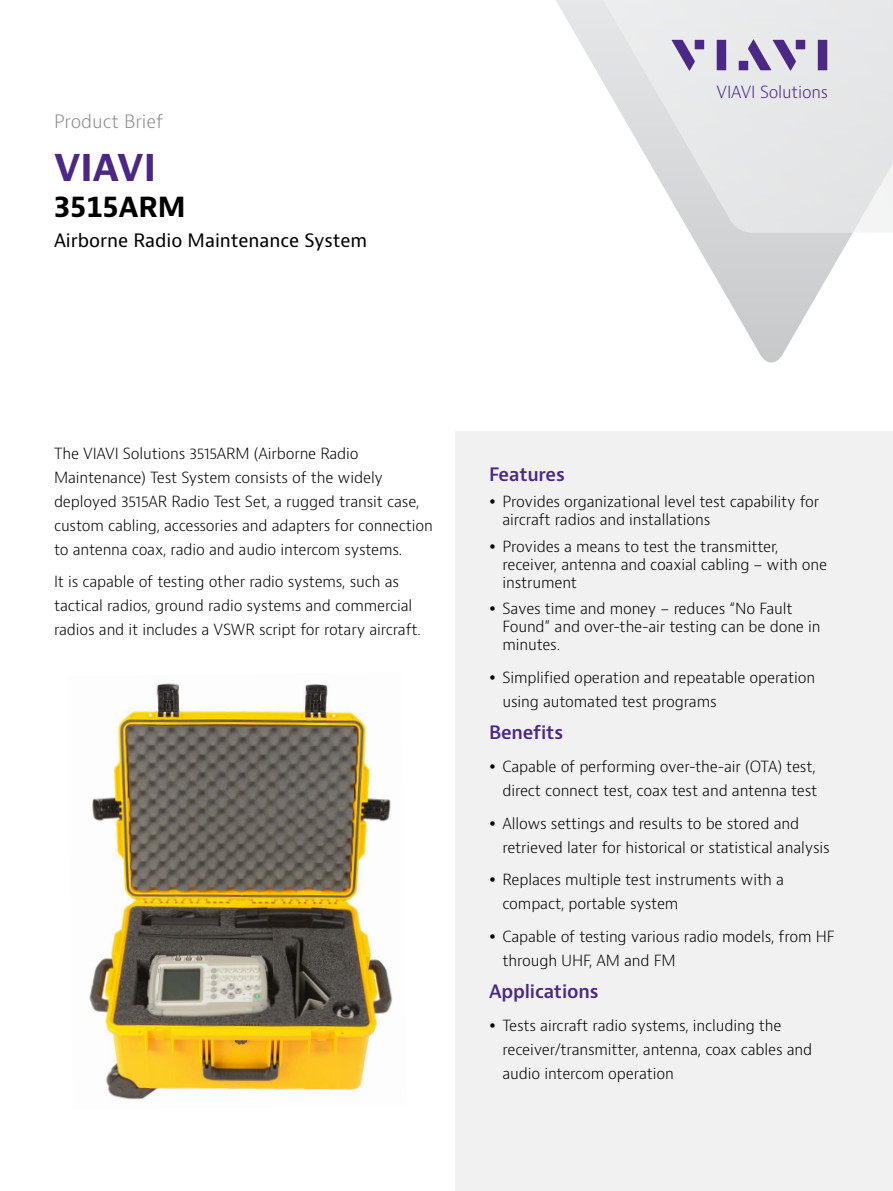
<style>
.page{position:relative;width:893px;height:1191px;background:#fff}
.page>*{position:absolute;margin:0;border:0;box-sizing:border-box;transform-origin:0 0}
.t1{font:700 36px "Bernino Sans";color:#4b2885}
.t2{font:700 27px "Bernino Sans";color:#000}
.t3{font:18px "Bernino Sans";color:#000}
.t4{font:600 18px "Bernino Sans";letter-spacing:-.01em;color:#4b2885}
.t5{font:300 18px "Bernino Sans";color:#888a8c}
.t6{font:300 16.35px "Bernino Sans";letter-spacing:-.01em;color:#4b2885}
.t7{font:300 15px/24px "Bernino Sans";letter-spacing:-.01em;color:#000}
</style>
<div class="page">
<svg style="left:689px;top:232px;width:164px;height:130px"></svg>
<svg style="left:556px;top:0;width:337px;height:232px"></svg>
<svg style="left:672px;top:40px;width:23px;height:31px"></svg>
<div style="left:695px;top:40px;width:9px;height:9px;background:#4b2885"></div>
<div style="left:717px;top:40px;width:9px;height:30px;background:#4b2885"></div>
<div style="left:796px;top:40px;width:9px;height:9px;background:#4b2885"></div>
<div style="left:818px;top:40px;width:9px;height:30px;background:#4b2885"></div>
<svg style="left:748px;top:39px;width:48px;height:32px;background:#ab9ec2"></svg>
<div style="left:739px;top:61px;width:9px;height:9px;background:#4b2885"></div>
<div style="left:455px;top:431px;width:438px;height:760px;background:#f1f1f2"></div>
<img style="left:89px;top:683px;width:304px;height:417px">
<p class="t5" style="left:54px;top:109px;width:111px">Product Brief</p>
<h1 class="t1" style="left:54px;top:144px;width:104px">VIAVI</h1>
<h2 class="t2" style="left:54px;top:189px;width:133px">3515ARM</h2>
<p class="t3" style="left:54px;top:228px;width:315px">Airborne Radio Maintenance System</p>
<p class="t6" style="left:717px;top:82px;width:113px">VIAVI Solutions</p>
<p class="t7" style="left:54px;top:441px;width:380px">The VIAVI Solutions 3515ARM (Airborne Radio Maintenance) Test System consists of the widely deployed 3515AR Radio Test Set, a rugged transit case, custom cabling, accessories and adapters for connection to antenna coax, radio and audio intercom systems.</p>
<p class="t7" style="left:54px;top:570px;width:368px">It is capable of testing other radio systems, such as tactical radios, ground radio systems and commercial radios and it includes a VSWR script for rotary aircraft.</p>
<p class="t4" style="left:489px;top:463px;width:77px">Features</p>
<p class="t7" style="left:502px;top:493px;width:318px;line-height:18px">Provides organizational level test capability for aircraft radios and installations</p>
<p class="t7" style="left:502px;top:538px;width:326px;line-height:18px">Provides a means to test the transmitter, receiver, antenna and coaxial cabling - with one instrument</p>
<p class="t7" style="left:502px;top:600px;width:319px;line-height:18px">Saves time and money - reduces “No Fault<br>Found” and over-the-air testing can be done in minutes.</p>
<p class="t7" style="left:502px;top:666px;width:314px">Simplified operation and repeatable operation using automated test programs</p>
<p class="t4" style="left:489px;top:721px;width:76px">Benefits</p>
<p class="t7" style="left:502px;top:755px;width:316px">Capable of performing over-the-air (OTA) test, direct connect test, coax test and antenna test</p>
<p class="t7" style="left:502px;top:811px;width:329px">Allows settings and results to be stored and retrieved later for historical or statistical analysis</p>
<p class="t7" style="left:502px;top:868px;width:283px">Replaces multiple test instruments with a compact, portable system</p>
<p class="t7" style="left:502px;top:924px;width:333px">Capable of testing various radio models, from HF through UHF, AM and FM</p>
<p class="t4" style="left:489px;top:980px;width:111px">Applications</p>
<p class="t7" style="left:502px;top:1013px;width:311px">Tests aircraft radio systems, including the receiver/transmitter, antenna, coax cables and audio intercom operation</p>
</div>
